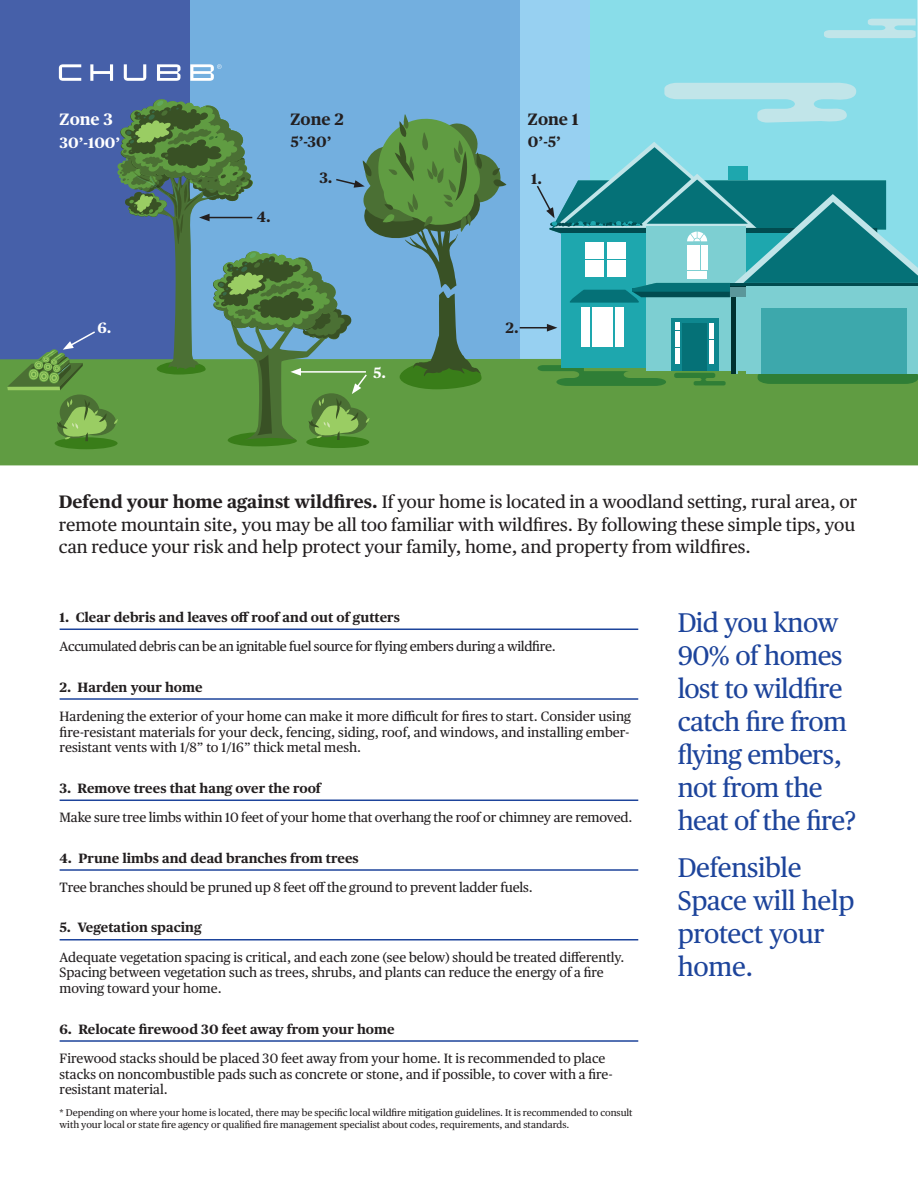
<style>
.page{position:relative;width:918px;height:1188px;background:#fff}
.page>*{position:absolute;margin:0;border:0;box-sizing:border-box;transform-origin:0 0}
.t1{font:27px/33px "Chubb Publico Text";letter-spacing:-.02em;color:#1d449b}
.t2{font:18px/22.5px "Chubb Publico Text";color:#231f20}
.t3{font:700 16.5px "Chubb Publico Text";color:#231f20}
.t4{font:700 16.5px "Chubb Publico Text";color:#fff}
.t5{font:700 15px "Chubb Publico Text";color:#231f20}
.t6{font:700 15px "Chubb Publico Text";color:#fff}
.t7{font:13.5px/15.8px "Chubb Publico Text";color:#231f20}
.t8{font:700 13.5px "Chubb Publico Text";color:#231f20}
.t9{font:13.5px "Chubb Publico Text";letter-spacing:-.02em;color:#231f20}
.t10{font:9.75px/11.2px "Chubb Publico Text";color:#231f20}
.s1{font-weight:700}
</style>
<div class="page">
<div style="left:589px;top:0;width:329px;height:142px;background:#89dde9"></div>
<div style="left:518px;top:0;width:71px;height:364px;background:#97d0f1"></div>
<div style="left:188px;top:0;width:332px;height:362px;background:#73afdf"></div>
<div style="left:0;top:0;width:189px;height:366px;background:#4660a9"></div>
<div style="left:0;top:359px;width:918px;height:106px;background:#609c42"></div>
<svg style="left:538px;top:365px;width:128px;height:21px;background:#438a3b"></svg>
<div style="left:758px;top:374px;width:160px;height:10px;background:#2f7e36"></div>
<div style="left:562px;top:234px;width:255px;height:134px;background:#1ea7ae"></div>
<div style="left:581px;top:307px;width:9px;height:19px;background:#fff"></div>
<div style="left:616px;top:307px;width:8px;height:19px;background:#fff"></div>
<div style="left:593px;top:307px;width:20px;height:19px;background:#fff"></div>
<div style="left:582px;top:328px;width:8px;height:19px;background:#fff"></div>
<div style="left:616px;top:328px;width:8px;height:19px;background:#fff"></div>
<div style="left:593px;top:328px;width:20px;height:19px;background:#fff"></div>
<div style="left:646px;top:226px;width:100px;height:145px;background:#7dcfd2"></div>
<svg style="left:671px;top:318px;width:47px;height:53px"></svg>
<svg style="left:675px;top:323px;width:4px;height:41px"></svg>
<svg style="left:710px;top:323px;width:4px;height:41px"></svg>
<div style="left:731px;top:297px;width:7px;height:77px;background:#00312f"></div>
<hr style="left:736px;top:297px;width:2px;height:77px;background:#7dcfd2">
<div style="left:746px;top:286px;width:172px;height:88px;background:#7dcfd2"></div>
<div style="left:761px;top:309px;width:145px;height:65px;background:#3da8ac"></div>
<div style="left:683px;top:323px;width:24px;height:48px;background:#057177"></div>
<svg style="left:664px;top:81px;width:193px;height:43px;background:#a6e1e9"></svg>
<svg style="left:674px;top:373px;width:52px;height:12px"></svg>
<svg style="left:824px;top:19px;width:92px;height:19px;background:#abe1e9"></svg>
<div style="left:55px;top:437px;width:63px;height:12px;background:#397d19;border-radius:50%"></div>
<div style="left:306px;top:436px;width:63px;height:12px;background:#397d19;border-radius:50%"></div>
<hr style="left:60px;top:629px;width:578px;height:1px;background:#1d449b">
<hr style="left:60px;top:698px;width:578px;height:2px;background:#1d449b">
<hr style="left:60px;top:800px;width:578px;height:1px;background:#1d449b">
<hr style="left:60px;top:869px;width:578px;height:2px;background:#1d449b">
<hr style="left:60px;top:939px;width:578px;height:2px;background:#1d449b">
<hr style="left:60px;top:1040px;width:578px;height:2px;background:#1d449b">
<svg style="left:59px;top:64px;width:163px;height:17px"></svg>
<svg style="left:536px;top:142px;width:382px;height:161px"></svg>
<svg style="left:520px;top:324px;width:37px;height:8px"></svg>
<svg style="left:7px;top:97px;width:499px;height:349px"></svg>
<p class="t4" style="left:60px;top:107px;width:55px">Zone 3</p>
<p class="t6" style="left:60px;top:131px;width:62px">30’-100’</p>
<p class="t6" style="left:97px;top:317px;width:15px">6.</p>
<p class="t5" style="left:257px;top:205px;width:15px">4.</p>
<p class="t3" style="left:290px;top:106px;width:55px">Zone 2</p>
<p class="t5" style="left:290px;top:130px;width:43px">5’-30’</p>
<p class="t3" style="left:528px;top:106px;width:52px">Zone 1</p>
<p class="t5" style="left:528px;top:130px;width:34px">0’-5’</p>
<p class="t5" style="left:319px;top:166px;width:15px">3.</p>
<p class="t5" style="left:531px;top:167px;width:12px">1.</p>
<p class="t6" style="left:373px;top:361px;width:14px">5.</p>
<p class="t5" style="left:506px;top:316px;width:15px">2.</p>
<p class="t2" style="left:59px;top:490px;width:800px"><span class="s1">Defend your home against wildfires.</span> If your home is located in a woodland setting, rural area, or remote mountain site, you may be all too familiar with wildfires. By following these simple tips, you can reduce your risk and help protect your family, home, and property from wildfires.</p>
<p class="t8" style="left:60px;top:607px;width:342px">1. Clear debris and leaves off roof and out of gutters</p>
<p class="t9" style="left:60px;top:636px;width:498px">Accumulated debris can be an ignitable fuel source for flying embers during a wildfire.</p>
<p class="t8" style="left:60px;top:676px;width:145px">2. Harden your home</p>
<p class="t7" style="left:60px;top:707px;width:573px">Hardening the exterior of your home can make it more difficult for fires to start. Consider using fire-resistant materials for your deck, fencing, siding, roof, and windows, and installing ember&shy;resistant vents with 1/8” to 1/16” thick metal mesh.</p>
<p class="t8" style="left:60px;top:778px;width:263px">3. Remove trees that hang over the roof</p>
<p class="t7" style="left:60px;top:809px;width:574px">Make sure tree limbs within 10 feet of your home that overhang the roof or chimney are removed.</p>
<p class="t8" style="left:60px;top:847px;width:301px">4. Prune limbs and dead branches from trees</p>
<p class="t7" style="left:60px;top:878px;width:475px">Tree branches should be pruned up 8 feet off the ground to prevent ladder fuels.</p>
<p class="t8" style="left:60px;top:917px;width:144px">5. Vegetation spacing</p>
<p class="t7" style="left:60px;top:948px;width:566px">Adequate vegetation spacing is critical, and each zone (see below) should be treated differently.<br>Spacing between vegetation such as trees, shrubs, and plants can reduce the energy of a fire moving toward your home.</p>
<p class="t8" style="left:60px;top:1018px;width:336px">6. Relocate firewood 30 feet away from your home</p>
<p class="t7" style="left:60px;top:1049px;width:554px">Firewood stacks should be placed 30 feet away from your home. It is recommended to place stacks on noncombustible pads such as concrete or stone, and if possible, to cover with a fire&shy;resistant material.</p>
<p class="t10" style="left:60px;top:1107px;width:574px">* Depending on where your home is located, there may be specific local wildfire mitigation guidelines. It is recommended to consult with your local or state fire agency or qualified fire management specialist about codes, requirements, and standards.</p>
<h1 class="t1" style="left:678px;top:605px;width:180px">Did you know<br>90% of homes lost to wildfire catch fire from flying embers, not from the heat of the fire?</h1>
<h1 class="t1" style="left:678px;top:849px;width:178px">Defensible<br>Space will help protect your home.</h1>
</div>
